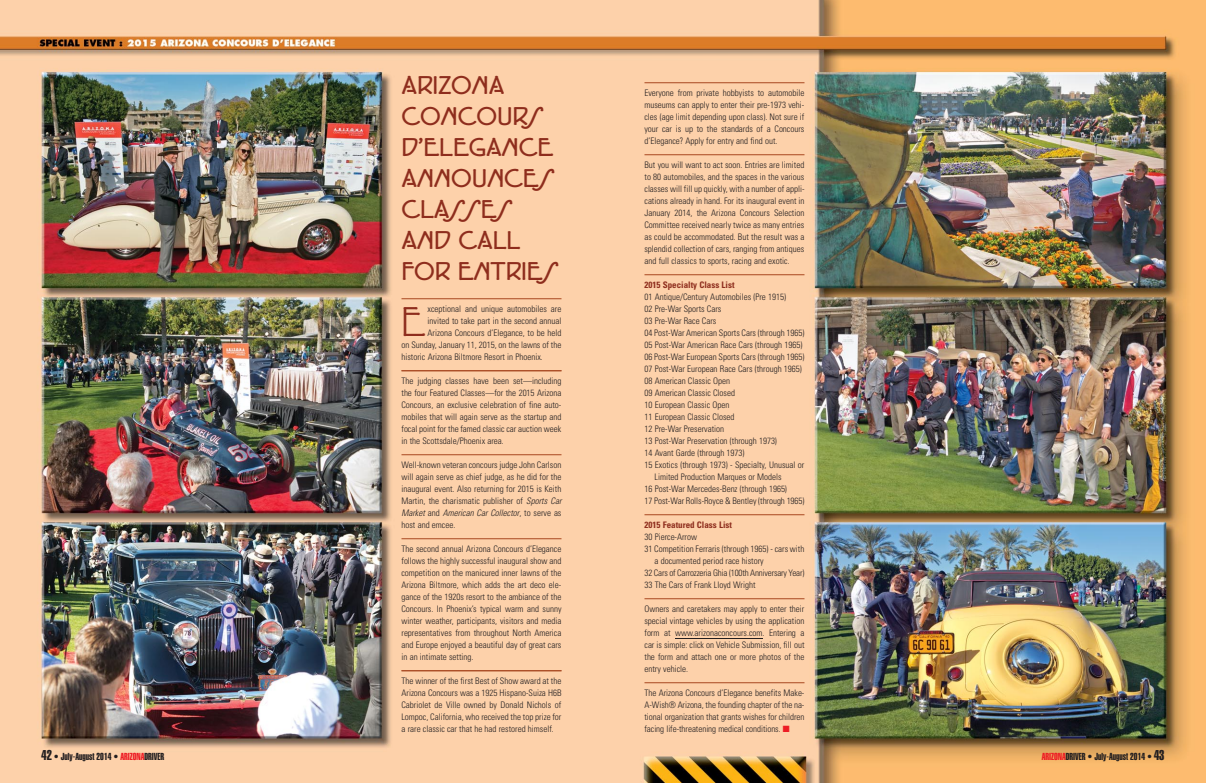
<style>
.page{position:relative;width:1206px;height:783px;background:#fff}
.page>*{position:absolute;margin:0;border:0;box-sizing:border-box;transform-origin:0 0}
.t1{font:45.2px "P22 Eaglefeather";color:#8e2d1d}
.t2{font:700 28px/31px "P22 Eaglefeather";color:#8e2d1d}
.t3{font:10px "Helvetica Extra Compressed";color:#231f20}
.t4{font:300 condensed 9px/12px "Univers";color:#231f20;text-align:justify}
.t5{font:300 condensed 9px "Univers";letter-spacing:-.02em;color:#231f20}
.t6{font:700 condensed 9px "Univers";color:#8e2d1d}
.s1{font-style:italic}
.s2{color:#ed1c24}
.s3{font-size:14px}
</style>
<div class="page">
<img style="left:0;top:0;width:603px;height:783px">
<img style="left:603px;top:0;width:603px;height:783px">
<hr style="left:402px;top:298px;width:160px;height:1px;background:#a84821">
<hr style="left:402px;top:370px;width:160px;height:1px;background:#a84821">
<hr style="left:402px;top:454px;width:160px;height:1px;background:#a84821">
<hr style="left:402px;top:538px;width:160px;height:1px;background:#a84821">
<hr style="left:402px;top:670px;width:160px;height:1px;background:#a84821">
<hr style="left:644px;top:82px;width:160px;height:1px;background:#a84821">
<hr style="left:644px;top:154px;width:160px;height:1px;background:#a84821">
<hr style="left:644px;top:274px;width:160px;height:1px;background:#a84821">
<hr style="left:644px;top:514px;width:160px;height:1px;background:#a84821">
<hr style="left:644px;top:598px;width:160px;height:1px;background:#a84821">
<hr style="left:675px;top:638px;width:88px;height:1px;background:#231f20">
<hr style="left:644px;top:682px;width:160px;height:1px;background:#a84821">
<h2 class="t2" style="left:401px;top:72px;width:158px">ARIZONA<br>CONCOURS<br>D’ELEGANCE<br>ANNOUNCES<br>CLASSES<br>AND CALL<br>FOR ENTRIES</h2>
<h1 class="t1" style="left:401px;top:305px;width:25px">E</h1>
<p class="t4" style="left:428px;top:304px;width:135px">xceptional and unique automobiles are</p>
<p class="t4" style="left:428px;top:316px;width:135px">invited to take part in the second annual</p>
<p class="t4" style="left:428px;top:328px;width:135px">Arizona Concours d’Elegance, to be held</p>
<p class="t4" style="left:401px;top:340px;width:161px">on Sunday, January 11, 2015, on the lawns of the</p>
<p class="t4" style="left:401px;top:352px;width:143px">historic Arizona Biltmore Resort in Phoenix.</p>
<p class="t4" style="left:401px;top:376px;width:161px">The judging classes have been set—including the four Featured Classes—for the 2015 Arizona Concours, an exclusive celebration of fine auto&shy;mobiles that will again serve as the startup and focal point for the famed classic car auction week in the Scottsdale/Phoenix area.</p>
<p class="t4" style="left:401px;top:460px;width:163px;text-align:left">Well-known veteran concours judge John Carlson will again serve as chief judge, as he did for the inaugural event. Also returning for 2015 is Keith Martin, the charismatic publisher of <span class="s1">Sports Car Market</span> a n d <span class="s1">American Car Collector</span>, t o s e rv e a s host and emcee.</p>
<p class="t4" style="left:401px;top:544px;width:162px">The second annual Arizona Concours d’Elegance follows the highly successful inaugural show and competition on the manicured inner lawns of the Arizona Biltmore, which adds the art deco ele&shy;gance of the 1920s resort to the ambiance of the Concours. In Phoenix’s typical warm and sunny winter weather, participants, visitors and media representatives from throughout North America and Europe enjoyed a beautiful day of great cars in an intimate setting.</p>
<p class="t4" style="left:401px;top:676px;width:162px">The winner of the first Best of Show award at the Arizona Concours was a 1925 Hispano-Suiza H6B Cabriolet de Ville owned by Donald Nichols of Lompoc, California, who received the top prize for a rare classic car that he had restored himself.</p>
<p class="t4" style="left:644px;top:88px;width:161px">Everyone from private hobbyists to automobile museums can apply to enter their pre-1973 vehi&shy;cles (age limit depending upon class). Not sure if your car is up to the standards of a Concours d’Elegance? Apply for entry and find out.</p>
<p class="t4" style="left:644px;top:160px;width:162px">But you will want to act soon. Entries are limited to 80 automobiles, and the spaces in the various classes will fill up quickly, with a number of appli&shy;cations already in hand. For its inaugural event in January 2014, the Arizona Concours Selection Committee received nearly twice as many entries as could be accommodated. But the result was a splendid collection of cars, ranging from antiques and full classics to sports, racing and exotic.</p>
<p class="t6" style="left:644px;top:282px;width:92px">2015 Specialty Class List</p>
<p class="t4" style="left:644px;top:292px;width:143px">01 Antique/Century Automobiles (Pre 1915)</p>
<p class="t4" style="left:644px;top:304px;width:78px">02 Pre-War Sports Cars</p>
<p class="t4" style="left:644px;top:316px;width:73px">03 Pre-War Race Cars</p>
<p class="t4" style="left:644px;top:328px;width:161px">04 Post-War American Sports Cars (through 1965)</p>
<p class="t4" style="left:644px;top:340px;width:159px">05 Post-War American Race Cars (through 1965)</p>
<p class="t4" style="left:644px;top:352px;width:161px">06 Post-War European Sports Cars (through 1965)</p>
<p class="t4" style="left:644px;top:364px;width:159px">07 Post-War European Race Cars (through 1965)</p>
<p class="t4" style="left:644px;top:376px;width:87px">08 American Classic Open</p>
<p class="t4" style="left:644px;top:388px;width:92px">09 American Classic Closed</p>
<p class="t4" style="left:644px;top:400px;width:87px">10 European Classic Open</p>
<p class="t4" style="left:644px;top:412px;width:91px">11 European Classic Closed</p>
<p class="t4" style="left:644px;top:424px;width:81px">12 Pre-War Preservation</p>
<p class="t4" style="left:644px;top:436px;width:134px">13 Post-War Preservation (through 1973)</p>
<p class="t4" style="left:644px;top:448px;width:102px">14 Avant Garde (through 1973)</p>
<p class="t4" style="left:644px;top:460px;width:161px">15 Exotics (through 1973) - Specialty, Unusual or</p>
<p class="t4" style="left:655px;top:472px;width:129px">Limited Production Marques or Models</p>
<p class="t4" style="left:644px;top:484px;width:144px">16 Post-War Mercedes-Benz (through 1965)</p>
<p class="t4" style="left:644px;top:496px;width:161px">17 Post-War Rolls-Royce &amp; Bentley (through 1965)</p>
<p class="t6" style="left:644px;top:522px;width:89px">2015 Featured Class List</p>
<p class="t4" style="left:644px;top:532px;width:54px">30 Pierce-Arrow</p>
<p class="t4" style="left:644px;top:544px;width:161px">31 Competition Ferraris (through 1965) - cars with</p>
<p class="t4" style="left:655px;top:556px;width:111px">a documented period race history</p>
<p class="t5" style="left:644px;top:570px;width:161px">32 Cars of Carrozzeria Ghia (100th Anniversary Year)</p>
<p class="t4" style="left:644px;top:580px;width:113px">33 The Cars of Frank Lloyd Wright</p>
<p class="t4" style="left:644px;top:604px;width:162px">Owners and caretakers may apply to enter their special vintage vehicles by using the application form at www.arizonaconcours.com. Entering a car is simple: click on Vehicle Submission, fill out the form and attach one or more photos of the entry vehicle.</p>
<p class="t4" style="left:644px;top:688px;width:162px">The Arizona Concours d’Elegance benefits Make-A-Wish® Arizona, the founding chapter of the na - tional organization that grants wishes for children facing life-threatening medical conditions. <span class="s2">■</span></p>
<p class="t3" style="left:42px;top:753px;width:124px"><span class="s3">42</span> • July-August 2014 • <span class="s2">ARIZONA</span>DRIVER</p>
<p class="t3" style="left:1042px;top:753px;width:124px"><span class="s2">ARIZONA</span>DRIVER • July-August 2014 • <span class="s3">43</span></p>
</div>
